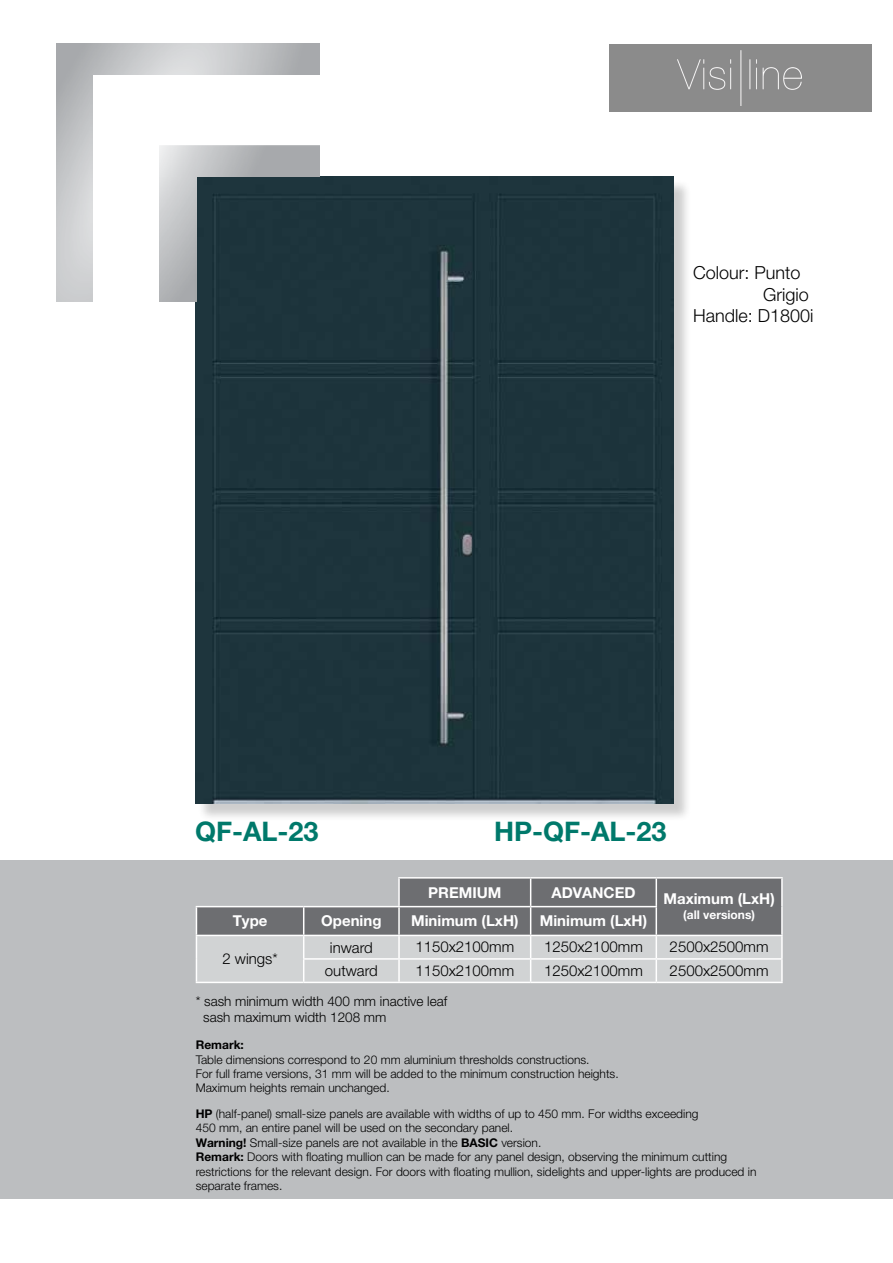
<style>
.page{position:relative;width:893px;height:1263px;background:#fff}
.page>*{position:absolute;margin:0;border:0;box-sizing:border-box;transform-origin:0 0}
.t1{font:700 27px "Helvetica Neue LT Pro";color:#00796b}
.t2{font:300 18px "Helvetica Neue LT Pro";color:#000}
.t3{font:300 15px "Helvetica Neue LT Pro";color:#000}
.t4{font:700 15px "Helvetica Neue LT Pro";color:#fff}
.t5{font:300 13.5px/16.2px "Helvetica Neue LT Pro";color:#000}
.t6{font:300 12px/14.4px "Helvetica Neue LT Pro";color:#000}
.t7{font:700 12px "Helvetica Neue LT Pro";color:#fff}
.t8{font:700 12px "Helvetica Neue LT Pro";color:#000}
.s1{font-weight:700}
</style>
<div class="page">
<div style="left:0;top:860px;width:893px;height:338px;background:#bcbec0"></div>
<div style="left:197px;top:179px;width:495px;height:643px;background:#000;opacity:.2"></div>
<div style="left:195px;top:177px;width:478px;height:626px;background:#1d343c"></div>
<hr style="left:398px;top:877px;width:133px;height:1px;background:#fff">
<hr style="left:531px;top:877px;width:125px;height:1px;background:#fff">
<hr style="left:656px;top:877px;width:127px;height:1px;background:#fff">
<hr style="left:781px;top:878px;width:2px;height:29px;background:#fff">
<hr style="left:781px;top:907px;width:2px;height:28px;background:#fff">
<hr style="left:656px;top:935px;width:127px;height:1px;background:#fff">
<hr style="left:781px;top:936px;width:2px;height:22px;background:#fff">
<hr style="left:656px;top:958px;width:127px;height:2px;background:#fff">
<svg style="left:196px;top:878px;width:586px;height:104px;background:#a5a7a9"></svg>
<hr style="left:781px;top:960px;width:2px;height:22px;background:#fff">
<hr style="left:196px;top:982px;width:108px;height:1px;background:#fff">
<hr style="left:304px;top:982px;width:95px;height:1px;background:#fff">
<hr style="left:399px;top:982px;width:132px;height:1px;background:#fff">
<hr style="left:531px;top:982px;width:125px;height:1px;background:#fff">
<hr style="left:656px;top:982px;width:127px;height:1px;background:#fff">
<hr style="left:398px;top:878px;width:2px;height:28px;background:#fff">
<hr style="left:196px;top:906px;width:108px;height:1px;background:#fff">
<hr style="left:304px;top:906px;width:95px;height:1px;background:#fff">
<div style="left:610px;top:45px;width:261px;height:67px;background:#8b8b8b"></div>
<h2 class="t2" style="left:693px;top:262px;width:109px">Colour: Punto</h2>
<h2 class="t2" style="left:763px;top:283px;width:47px">Grigio</h2>
<h2 class="t2" style="left:693px;top:305px;width:122px">Handle: D1800i</h2>
<h1 class="t1" style="left:195px;top:814px;width:125px">QF-AL-23</h1>
<h1 class="t1" style="left:494px;top:814px;width:174px">HP-QF-AL-23</h1>
<p class="t4" style="left:428px;top:883px;width:75px">PREMIUM</p>
<p class="t4" style="left:551px;top:883px;width:86px">ADVANCED</p>
<p class="t4" style="left:663px;top:890px;width:113px">Maximum (LxH)</p>
<p class="t7" style="left:683px;top:908px;width:73px">(all versions)</p>
<p class="t4" style="left:233px;top:912px;width:36px">Type</p>
<p class="t4" style="left:321px;top:912px;width:62px">Opening</p>
<p class="t4" style="left:411px;top:912px;width:109px">Minimum (LxH)</p>
<p class="t4" style="left:540px;top:912px;width:109px">Minimum (LxH)</p>
<p class="t3" style="left:222px;top:950px;width:57px">2 wings*</p>
<p class="t3" style="left:330px;top:938px;width:44px">inward</p>
<p class="t3" style="left:415px;top:938px;width:100px">1150x2100mm</p>
<p class="t3" style="left:544px;top:938px;width:100px">1250x2100mm</p>
<p class="t3" style="left:670px;top:938px;width:100px">2500x2500mm</p>
<p class="t3" style="left:325px;top:961px;width:54px">outward</p>
<p class="t3" style="left:415px;top:961px;width:100px">1150x2100mm</p>
<p class="t3" style="left:544px;top:961px;width:100px">1250x2100mm</p>
<p class="t3" style="left:670px;top:961px;width:100px">2500x2500mm</p>
<p class="t5" style="left:203px;top:992px;width:246px;text-indent:-8px">* sash minimum width 400 mm inactive leaf sash maximum width 1208 mm</p>
<p class="t8" style="left:196px;top:1037px;width:50px">Remark:</p>
<p class="t6" style="left:196px;top:1052px;width:424px">Table dimensions correspond to 20 mm aluminium thresholds constructions.<br>For full frame versions, 31 mm will be added to the minimum construction heights.<br>Maximum heights remain unchanged.</p>
<p class="t6" style="left:196px;top:1106px;width:562px"><span class="s1">HP</span> (half-panel) small-size panels are available with widths of up to 450 mm. For widths exceeding<br>450 mm, an entire panel will be used on the secondary panel.<br><span class="s1">Warning!</span> Small-size panels are not available in the <span class="s1">BASIC</span> version.<br><span class="s1">Remark:</span> Doors with floating mullion can be made for any panel design, observing the minimum cutting restrictions for the relevant design. For doors with floating mullion, sidelights and upper-lights are produced in separate frames.</p>
</div>
